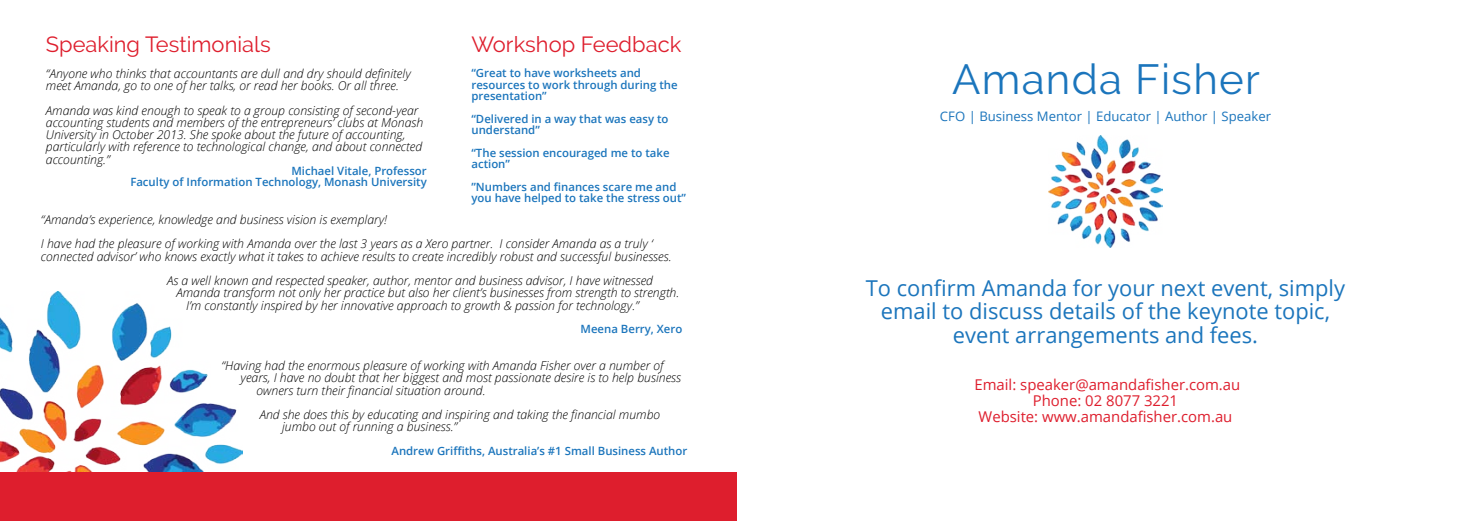
<style>
.page{position:relative;width:1474px;height:521px;background:#fff}
.page>*{position:absolute;margin:0;border:0;box-sizing:border-box;transform-origin:0 0}
.t1{font:42px "Raleway";letter-spacing:.03em;color:#1b75bc}
.t2{font:21.88px/23.6px "Open Sans";color:#1b75bc;text-align:center}
.t3{font:21.88px "Raleway";color:#de1e2d}
.t4{font:14.88px/15.8px "Open Sans";color:#de1e2d;text-align:center}
.t5{font:13.12px "Open Sans";color:#1b75bc}
.t6{font:italic 300 12.25px/12.2px "Open Sans";color:#000}
.t7{font:600 11.38px/11.4px "Open Sans";color:#1b75bc}
</style>
<div class="page">
<img style="left:1048px;top:136px;width:114px;height:111px">
<img style="left:0;top:291px;width:242px;height:182px">
<div style="left:0;top:473px;width:737px;height:48px;background:#de1e2d"></div>
<h2 class="t3" style="left:46px;top:32px;width:226px">Speaking Testimonials</h2>
<p class="t6" style="left:46px;top:67px;width:366px">“Anyone who thinks that accountants are dull and dry should definitely meet Amanda, go to one of her talks, or read her books. Or all three.</p>
<p class="t6" style="left:46px;top:104px;width:379px">Amanda was kind enough to speak to a group consisting of second-year accounting students and members of the entrepreneurs’ clubs at Monash University in October 2013. She spoke about the future of accounting, particularly with reference to technological change, and about connected accounting.”</p>
<p class="t7" style="left:130px;top:165px;width:298px;text-align:right">Michael Vitale, Professor<br>Faculty of Information Technology, Monash University</p>
<h2 class="t3" style="left:471px;top:32px;width:211px">Workshop Feedback</h2>
<p class="t7" style="left:471px;top:67px;width:208px">“Great to have worksheets and resources to work through during the presentation”</p>
<p class="t7" style="left:471px;top:113px;width:199px">“Delivered in a way that was easy to understand”</p>
<p class="t7" style="left:471px;top:147px;width:200px">“The session encouraged me to take action”</p>
<p class="t7" style="left:471px;top:181px;width:216px">”Numbers and finances scare me and you have helped to take the stress out”</p>
<p class="t6" style="left:41px;top:207px;width:613px;line-height:24.5px">“Amanda’s experience, knowledge and business vision is exemplary!<br>I have had the pleasure of working with Amanda over the last 3 years as a Xero partner. I consider Amanda as a truly ‘</p>
<p class="t6" style="left:167px;top:244px;width:506px;line-height:24.5px;text-indent:-126px">connected advisor’ who knows exactly what it takes to achieve results to create incredibly robust and successful businesses.<br>As a well known and respected speaker, author, mentor and business advisor, I have witnessed</p>
<p class="t6" style="left:186px;top:286px;width:495px;text-indent:-10px">Amanda transform not only her practice but also her client’s businesses from strength to strength.<br>I’m constantly inspired by her innovative approach to growth &amp; passion for technology.”</p>
<p class="t7" style="left:580px;top:323px;width:103px">Meena Berry, Xero</p>
<p class="t6" style="left:221px;top:359px;width:443px">“Having had the enormous pleasure of working with Amanda Fisher over a number of</p>
<p class="t6" style="left:240px;top:371px;width:442px">years, I have no doubt that her biggest and most passionate desire is to help business</p>
<p class="t6" style="left:256px;top:383px;width:231px">owners turn their financial situation around.</p>
<p class="t6" style="left:282px;top:408px;width:380px;text-indent:-22px">And she does this by educating and inspiring and taking the financial mumbo jumbo out of running a business.”</p>
<p class="t7" style="left:391px;top:445px;width:297px">Andrew Griffiths, Australia’s #1 Small Business Author</p>
<h1 class="t1" style="left:952px;top:55px;width:309px">Amanda Fisher</h1>
<p class="t5" style="left:940px;top:107px;width:332px">CFO | Business Mentor | Educator | Author | Speaker</p>
<h2 class="t2" style="left:865px;top:275px;width:481px">To confirm Amanda for your next event, simply email to discuss details of the keynote topic, event arrangements and fees.</h2>
<p class="t4" style="left:974px;top:377px;width:267px">Email: speaker@amandafisher.com.au<br>Phone: 02 8077 3221<br>Website: www.amandafisher.com.au</p>
</div>
